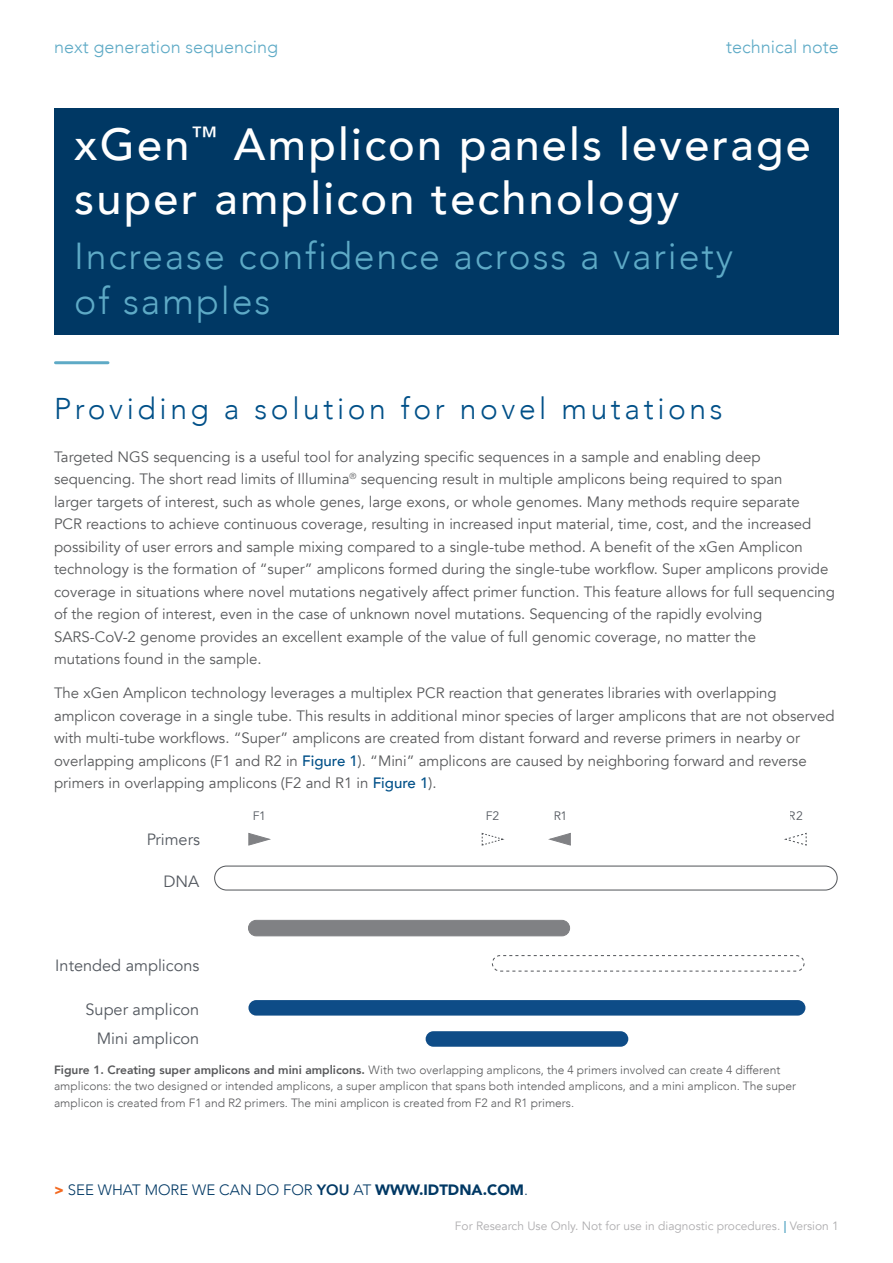
<style>
.page{position:relative;width:893px;height:1263px;background:#fff}
.page>*{position:absolute;margin:0;border:0;box-sizing:border-box;transform-origin:0 0}
.t1{font:500 45px/54px "Avenir";letter-spacing:.05em;color:#fff}
.t2{font:300 37.5px/45px "Avenir";letter-spacing:.05em;color:#5eaac6}
.t3{font:300 30px "Avenir";letter-spacing:.12em;color:#005088}
.t4{font:300 18px "Avenir";color:#5eaac6}
.t5{font:16.35px "Avenir";color:#545960}
.t6{font:15px/22.5px "Avenir";color:#58595b}
.t7{font:300 15px "Avenir";color:#003864}
.t8{font:12.15px "Avenir";color:#545960}
.t9{font:300 12px/16.5px "Avenir";color:#58595b}
.t10{font:12px "Avenir";color:#aeadaf}
.s1{font-weight:500;color:#005088}
.s2{font-weight:800}
.s3{font-weight:900;color:#f36a21}
.s4{font-weight:900}
.s5{font-weight:800;color:#5eaac6}
</style>
<div class="page">
<div style="left:54px;top:108px;width:785px;height:226px;background:#003864"></div>
<hr style="left:56px;top:361px;width:52px;height:3px;background:#5eaac6">
<div style="left:214px;top:865px;width:624px;height:25px;border:1px solid #54575b;border-radius:12px"></div>
<div style="left:248px;top:920px;width:322px;height:16px;background:#808184;border-radius:8px"></div>
<div style="left:248px;top:920px;width:322px;height:16px;border:1px solid #808184;border-radius:8px"></div>
<div style="left:492px;top:955px;width:312px;height:16px;border:1px dashed #54575b;border-radius:8px"></div>
<div style="left:248px;top:1000px;width:557px;height:15px;background:#0e4c87;border-radius:8px"></div>
<svg style="left:248px;top:832px;width:22px;height:14px"></svg>
<svg style="left:549px;top:832px;width:22px;height:14px"></svg>
<svg style="left:481px;top:833px;width:24px;height:13px"></svg>
<svg style="left:784px;top:832px;width:23px;height:14px"></svg>
<div style="left:426px;top:1031px;width:202px;height:16px;background:#0e4c87;border-radius:8px"></div>
<p class="t4" style="left:54px;top:36px;width:226px">next generation sequencing</p>
<p class="t4" style="left:726px;top:36px;width:114px">technical note</p>
<h1 class="t1" style="left:74px;top:115px;width:738px">xGen<sup>™</sup> Amplicon panels leverage super amplicon technology</h1>
<h2 class="t2" style="left:74px;top:234px;width:660px">Increase confidence across a variety of samples</h2>
<h3 class="t3" style="left:54px;top:391px;width:670px">Providing a solution for novel mutations</h3>
<p class="t6" style="left:54px;top:446px;width:783px">Targeted NGS sequencing is a useful tool for analyzing specific sequences in a sample and enabling deep sequencing. The short read limits of Illumina<sup>®</sup> sequencing result in multiple amplicons being required to span<br>larger targets of interest, such as whole genes, large exons, or whole genomes. Many methods require separate<br>PCR reactions to achieve continuous coverage, resulting in increased input material, time, cost, and the increased possibility of user errors and sample mixing compared to a single-tube method. A benefit of the xGen Amplicon technology is the formation of “super” amplicons formed during the single-tube workflow. Super amplicons provide coverage in situations where novel mutations negatively affect primer function. This feature allows for full sequencing of the region of interest, even in the case of unknown novel mutations. Sequencing of the rapidly evolving SARS-CoV-2 genome provides an excellent example of the value of full genomic coverage, no matter the<br>mutations found in the sample.</p>
<p class="t6" style="left:54px;top:682px;width:782px">The xGen Amplicon technology leverages a multiplex PCR reaction that generates libraries with overlapping amplicon coverage in a single tube. This results in additional minor species of larger amplicons that are not observed with multi-tube workflows. “Super” amplicons are created from distant forward and reverse primers in nearby or overlapping amplicons (F1 and R2 in <span class="s1">Figure 1</span>). “Mini” amplicons are caused by neighboring forward and reverse primers in overlapping amplicons (F2 and R1 in <span class="s1">Figure 1</span>).</p>
<p class="t5" style="left:146px;top:830px;width:55px">Primers</p>
<p class="t5" style="left:163px;top:871px;width:37px">DNA</p>
<p class="t5" style="left:55px;top:955px;width:146px">Intended amplicons</p>
<p class="t5" style="left:86px;top:1000px;width:115px">Super amplicon</p>
<p class="t8" style="left:252px;top:809px;width:15px">F1</p>
<p class="t8" style="left:486px;top:809px;width:15px">F2</p>
<p class="t8" style="left:553px;top:809px;width:16px">R1</p>
<p class="t8" style="left:789px;top:809px;width:16px">R2</p>
<p class="t5" style="left:97px;top:1028px;width:104px">Mini amplicon</p>
<p class="t9" style="left:54px;top:1061px;width:743px"><span class="s2">Figure 1. Creating super amplicons and mini amplicons.</span> With two overlapping amplicons, the 4 primers involved can create 4 different amplicons: the two designed or intended amplicons, a super amplicon that spans both intended amplicons, and a mini amplicon. The super amplicon is created from F1 and R2 primers. The mini amplicon is created from F2 and R1 primers.</p>
<p class="t7" style="left:54px;top:1181px;width:475px"><span class="s3">&gt;</span> SEE WHAT MORE WE CAN DO FOR <span class="s2">YOU</span> AT <span class="s4">WWW.IDTDNA.COM</span>.</p>
<p class="t10" style="left:455px;top:1219px;width:385px">For Research Use Only. Not for use in diagnostic procedures. <span class="s5">|</span> Version 1</p>
</div>
